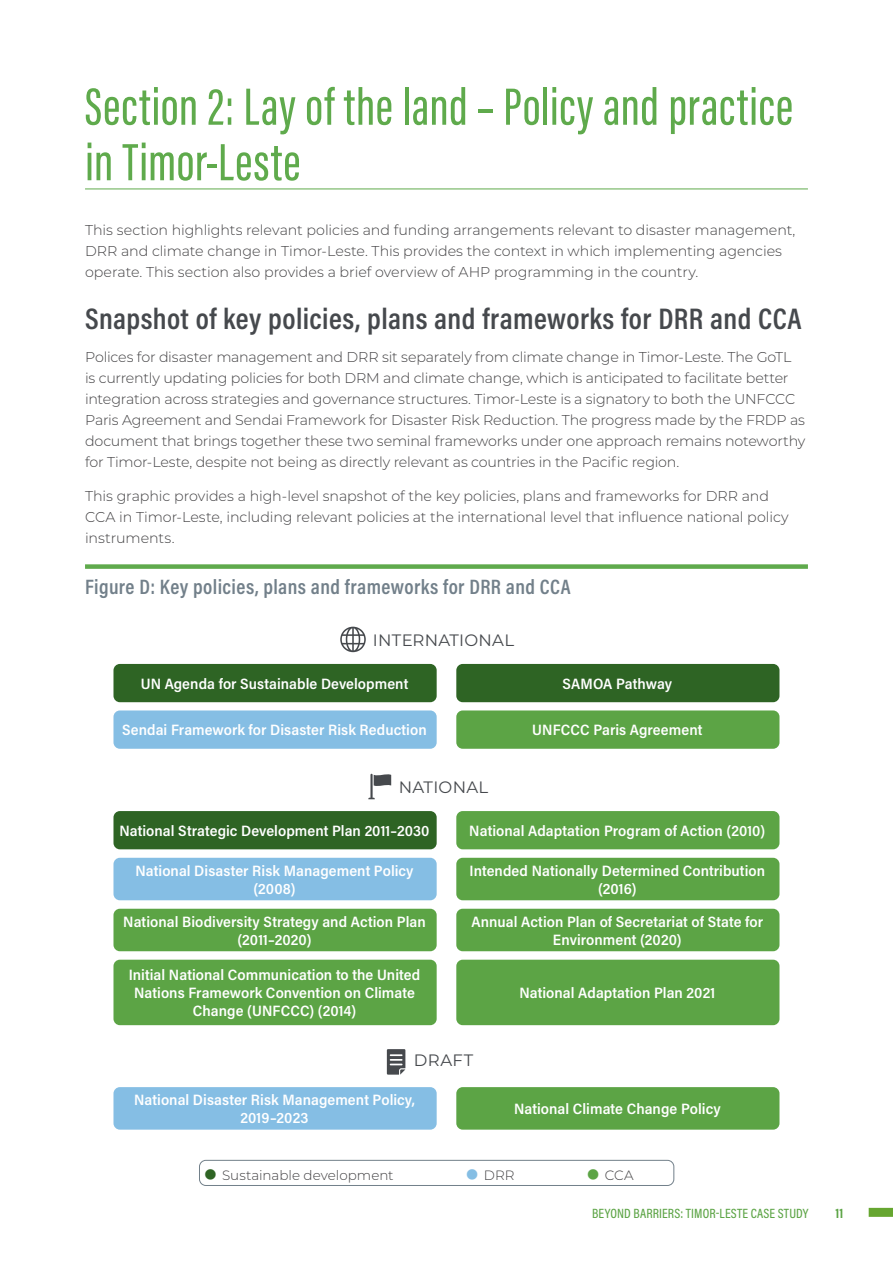
<style>
.page{position:relative;width:893px;height:1263px;background:#fff}
.page>*{position:absolute;margin:0;border:0;box-sizing:border-box;transform-origin:0 0}
.t1{font:500 54px/55.5px "Acumin Pro Extra Cond";letter-spacing:.01em;color:#5faa4c}
.t2{font:600 30px "Acumin Pro Cond";letter-spacing:.015em;color:#46494d}
.t3{font:600 21px "Acumin Pro Cond";letter-spacing:.02em;color:#72808a}
.t4{font:16.5px "Montserrat";letter-spacing:.015em;color:#46494d}
.t5{font:600 15px/18px "Acumin Pro Semi Cond";letter-spacing:.005em;color:#fff;text-align:center}
.t6{font:300 14.25px/21px "Montserrat";letter-spacing:-.01em;color:#414042}
.t7{font:500 13.5px "Acumin Pro Cond";letter-spacing:.01em;color:#5ca445}
.t8{font:300 13.5px "Montserrat";color:#414042}
.t9{font:700 13.5px "Acumin Pro Cond";color:#5ca445}
.s1{color:#2e6424}
.s2{color:#85bee4}
.s3{color:#5ca445}
</style>
<div class="page">
<div style="left:869px;top:1208px;width:24px;height:9px;background:#66a630"></div>
<hr style="left:85px;top:189px;width:723px;height:1px;background:#5faa4c">
<div style="left:85px;top:564px;width:723px;height:5px;background:#5faa4c"></div>
<div style="left:199px;top:1160px;width:475px;height:26px;border:1px solid #72808a;border-radius:6px"></div>
<div style="left:113px;top:664px;width:324px;height:38px;background:#2e6424;border-radius:6px"></div>
<div style="left:113px;top:1087px;width:324px;height:43px;background:#85bee4;border-radius:6px"></div>
<div style="left:113px;top:710px;width:324px;height:39px;background:#85bee4;border-radius:6px"></div>
<div style="left:456px;top:664px;width:323px;height:38px;background:#2e6424;border-radius:6px"></div>
<div style="left:113px;top:811px;width:324px;height:38px;background:#2e6424;border-radius:6px"></div>
<div style="left:456px;top:811px;width:323px;height:38px;background:#5ca445;border-radius:6px"></div>
<div style="left:113px;top:909px;width:324px;height:42px;background:#5ca445;border-radius:6px"></div>
<div style="left:456px;top:909px;width:323px;height:42px;background:#5ca445;border-radius:6px"></div>
<div style="left:456px;top:1087px;width:323px;height:43px;background:#5ca445;border-radius:6px"></div>
<div style="left:456px;top:710px;width:323px;height:39px;background:#5ca445;border-radius:6px"></div>
<div style="left:113px;top:858px;width:324px;height:42px;background:#85bee4;border-radius:6px"></div>
<div style="left:456px;top:858px;width:323px;height:42px;background:#5ca445;border-radius:6px"></div>
<div style="left:113px;top:960px;width:324px;height:65px;background:#5ca445;border-radius:6px"></div>
<div style="left:456px;top:960px;width:323px;height:65px;background:#5ca445;border-radius:6px"></div>
<svg style="left:340px;top:627px;width:26px;height:25px"></svg>
<svg style="left:374px;top:773px;width:17px;height:14px"></svg>
<svg style="left:368px;top:774px;width:7px;height:25px"></svg>
<svg style="left:387px;top:1049px;width:18px;height:26px"></svg>
<h1 class="t1" style="left:85px;top:79px;width:709px">Section 2: Lay of the land – Policy and practice in Timor-Leste</h1>
<p class="t6" style="left:85px;top:219px;width:712px">This section highlights relevant policies and funding arrangements relevant to disaster management,<br>DRR and climate change in Timor-Leste. This provides the context in which implementing agencies operate. This section also provides a brief overview of AHP programming in the country.</p>
<h2 class="t2" style="left:85px;top:299px;width:718px">Snapshot of key policies, plans and frameworks for DRR and CCA</h2>
<p class="t6" style="left:85px;top:346px;width:722px">Polices for disaster management and DRR sit separately from climate change in Timor-Leste. The GoTL is currently updating policies for both DRM and climate change, which is anticipated to facilitate better integration across strategies and governance structures. Timor-Leste is a signatory to both the UNFCCC Paris Agreement and Sendai Framework for Disaster Risk Reduction. The progress made by the FRDP as document that brings together these two seminal frameworks under one approach remains noteworthy for Timor-Leste, despite not being as directly relevant as countries in the Pacific region.</p>
<p class="t6" style="left:85px;top:485px;width:705px">This graphic provides a high-level snapshot of the key policies, plans and frameworks for DRR and<br>CCA in Timor-Leste, including relevant policies at the international level that influence national policy instruments.</p>
<h3 class="t3" style="left:85px;top:573px;width:487px">Figure D: Key policies, plans and frameworks for DRR and CCA</h3>
<p class="t4" style="left:373px;top:628px;width:143px">INTERNATIONAL</p>
<p class="t5" style="left:141px;top:674px;width:269px">UN Agenda for Sustainable Development</p>
<p class="t5" style="left:122px;top:720px;width:306px">Sendai Framework for Disaster Risk Reduction</p>
<p class="t4" style="left:399px;top:775px;width:91px">NATIONAL</p>
<p class="t5" style="left:563px;top:674px;width:111px">SAMOA Pathway</p>
<p class="t5" style="left:532px;top:720px;width:172px">UNFCCC Paris Agreement</p>
<p class="t5" style="left:119px;top:821px;width:312px">National Strategic Development Plan 2011–2030</p>
<p class="t5" style="left:469px;top:821px;width:297px">National Adaptation Program of Action (2010)</p>
<p class="t5" style="left:135px;top:861px;width:280px">National Disaster Risk Management Policy (2008)</p>
<p class="t5" style="left:469px;top:861px;width:297px">Intended Nationally Determined Contribution (2016)</p>
<p class="t5" style="left:123px;top:911px;width:304px">National Biodiversity Strategy and Action Plan (2011–2020)</p>
<p class="t5" style="left:471px;top:911px;width:293px">Annual Action Plan of Secretariat of State for<br>Environment (2020)</p>
<p class="t5" style="left:129px;top:965px;width:293px">Initial National Communication to the United<br>Nations Framework Convention on Climate<br>Change (UNFCCC) (2014)</p>
<p class="t4" style="left:414px;top:1049px;width:61px">DRAFT</p>
<p class="t5" style="left:134px;top:1090px;width:282px">National Disaster Risk Management Policy,<br>2019–2023</p>
<p class="t5" style="left:519px;top:983px;width:197px">National Adaptation Plan 2021</p>
<p class="t5" style="left:514px;top:1099px;width:208px">National Climate Change Policy</p>
<p class="t8" style="left:204px;top:1166px;width:191px"><span class="s1">●</span> Sustainable development</p>
<p class="t8" style="left:466px;top:1166px;width:50px"><span class="s2">●</span> DRR</p>
<p class="t8" style="left:586px;top:1166px;width:49px"><span class="s3">●</span> CCA</p>
<p class="t7" style="left:592px;top:1204px;width:218px">BEYOND BARRIERS: TIMOR-LESTE CASE STUDY</p>
<p class="t9" style="left:835px;top:1204px;width:9px">11</p>
</div>
